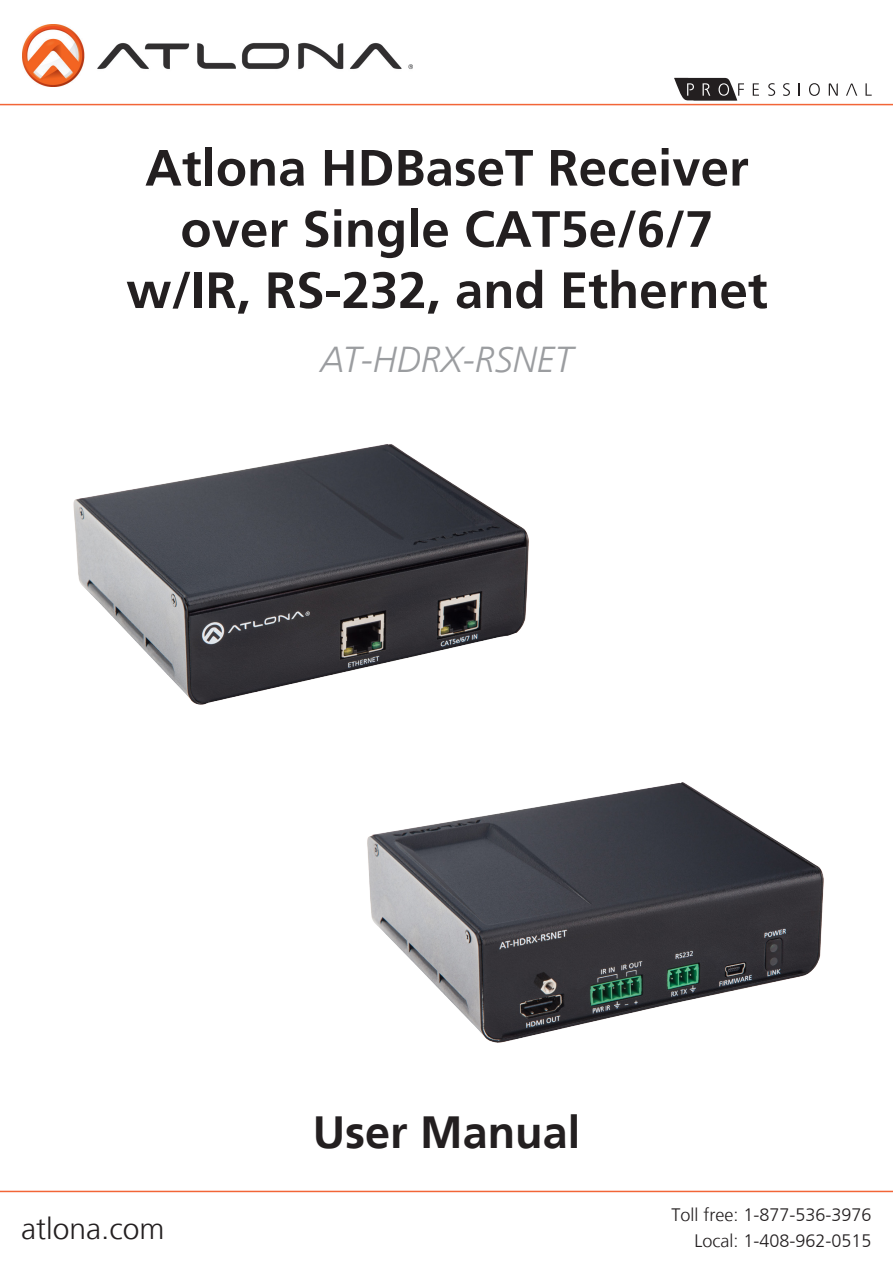
<style>
.page{position:relative;width:893px;height:1263px;background:#fff}
.page>*{position:absolute;margin:0;border:0;box-sizing:border-box;transform-origin:0 0}
.t1{font:700 51px "Frutiger LT";color:#231f20}
.t2{font:700 45px "Frutiger LT";color:#231f20}
.t3{font:italic 300 36px "Frutiger LT";color:#9b9da0}
.t4{font:300 30px "Frutiger LT";color:#231f20}
.t5{font:300 18px "Frutiger LT";color:#231f20}
</style>
<div class="page">
<img style="left:73px;top:444px;width:456px;height:261px">
<img style="left:367px;top:782px;width:457px;height:261px">
<hr style="left:0;top:1191px;width:893px;height:1px;background:#f26537">
<hr style="left:0;top:104px;width:893px;height:1px;background:#f26537">
<img style="left:23px;top:24px;width:389px;height:62px">
<svg style="left:753px;top:83px;width:6px;height:13px"></svg>
<svg style="left:783px;top:83px;width:7px;height:13px"></svg>
<svg style="left:768px;top:83px;width:7px;height:13px"></svg>
<svg style="left:799px;top:83px;width:1px;height:13px"></svg>
<svg style="left:809px;top:83px;width:11px;height:13px"></svg>
<svg style="left:829px;top:83px;width:9px;height:13px"></svg>
<svg style="left:846px;top:83px;width:11px;height:13px"></svg>
<svg style="left:865px;top:83px;width:7px;height:13px"></svg>
<svg style="left:674px;top:78px;width:70px;height:22px"></svg>
<p class="t1" style="left:145px;top:138px;width:605px">Atlona HDBaseT Receiver</p>
<p class="t1" style="left:180px;top:199px;width:534px">over Single CAT5e/6/7</p>
<p class="t1" style="left:126px;top:260px;width:643px">w/IR, RS-232, and Ethernet</p>
<p class="t3" style="left:321px;top:339px;width:254px">AT-HDRX-RSNET</p>
<p class="t4" style="left:21px;top:1212px;width:145px">atlona.com</p>
<p class="t2" style="left:313px;top:1106px;width:269px">User Manual</p>
<p class="t5" style="left:672px;top:1205px;width:202px">Toll free: 1-877-536-3976</p>
<p class="t5" style="left:695px;top:1231px;width:179px">Local: 1-408-962-0515</p>
</div>
